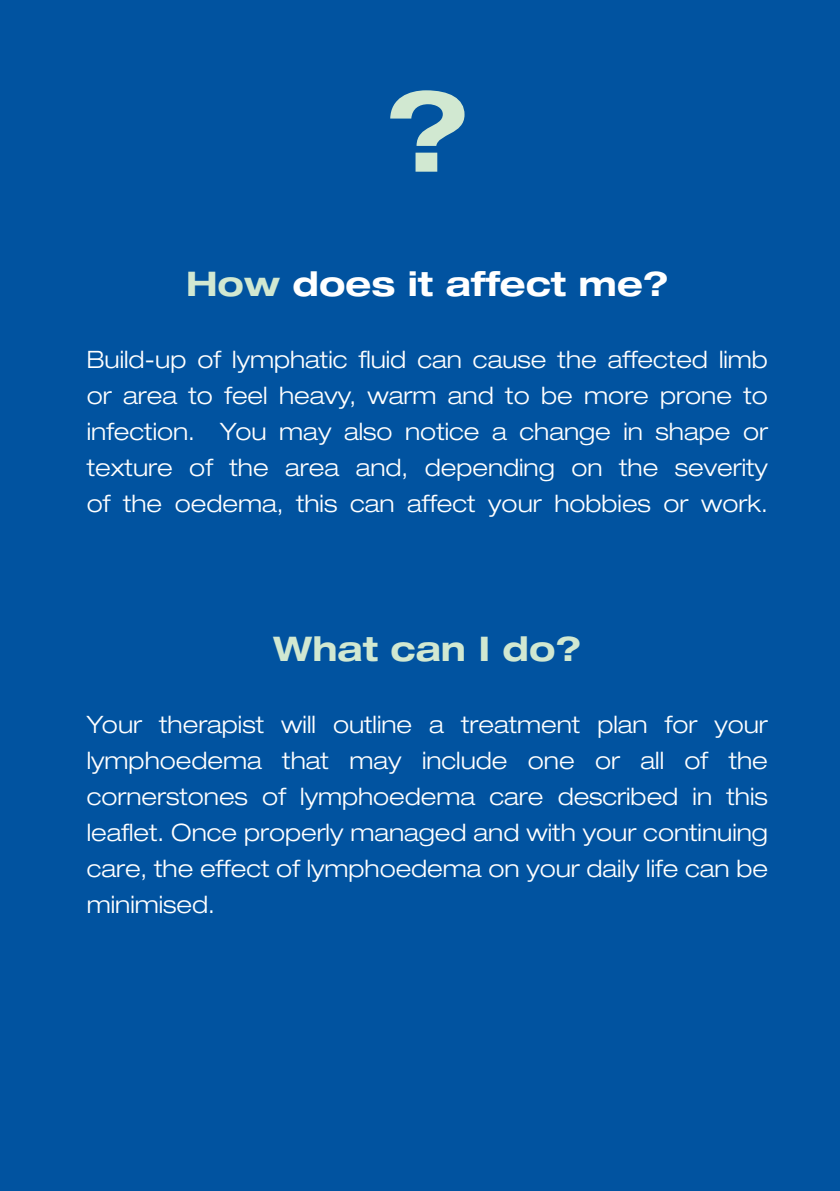
<style>
.page{position:relative;width:840px;height:1191px;background:#fff}
.page>*{position:absolute;margin:0;border:0;box-sizing:border-box;transform-origin:0 0}
.t1{font:700 expanded 112px "Helvetica Neue LT Pro";color:#d1e8d1}
.t2{font:700 expanded 34px "Helvetica Neue LT Pro";color:#fff}
.t3{font:700 expanded 34px "Helvetica Neue LT Pro";color:#d1e8d1}
.t4{font:300 expanded 24px/36px "Helvetica Neue LT Std";color:#fff;text-align:justify}
.s1{color:#d1e8d1}
</style>
<div class="page">
<div style="left:0;top:0;width:839px;height:1191px;background:#0153a0"></div>
<p class="t1" style="left:384px;top:58px;width:87px">?</p>
<p class="t2" style="left:186px;top:262px;width:484px"><span class="s1">How</span> does it affect me?</p>
<p class="t4" style="left:87px;top:341px;width:682px">Build-up of lymphatic fluid can cause the affected limb or area to feel heavy, warm and to be more prone to infection. You may also notice a change in shape or texture of the area and, depending on the severity of the oedema, this can affect your hobbies or work.</p>
<p class="t3" style="left:273px;top:626px;width:309px">What can I do?</p>
<p class="t4" style="left:87px;top:706px;width:682px">Your therapist will outline a treatment plan for your lymphoedema that may include one or all of the cornerstones of lymphoedema care described in this leaflet. Once properly managed and with your continuing care, the effect of lymphoedema on your daily life can be minimised.</p>
</div>
